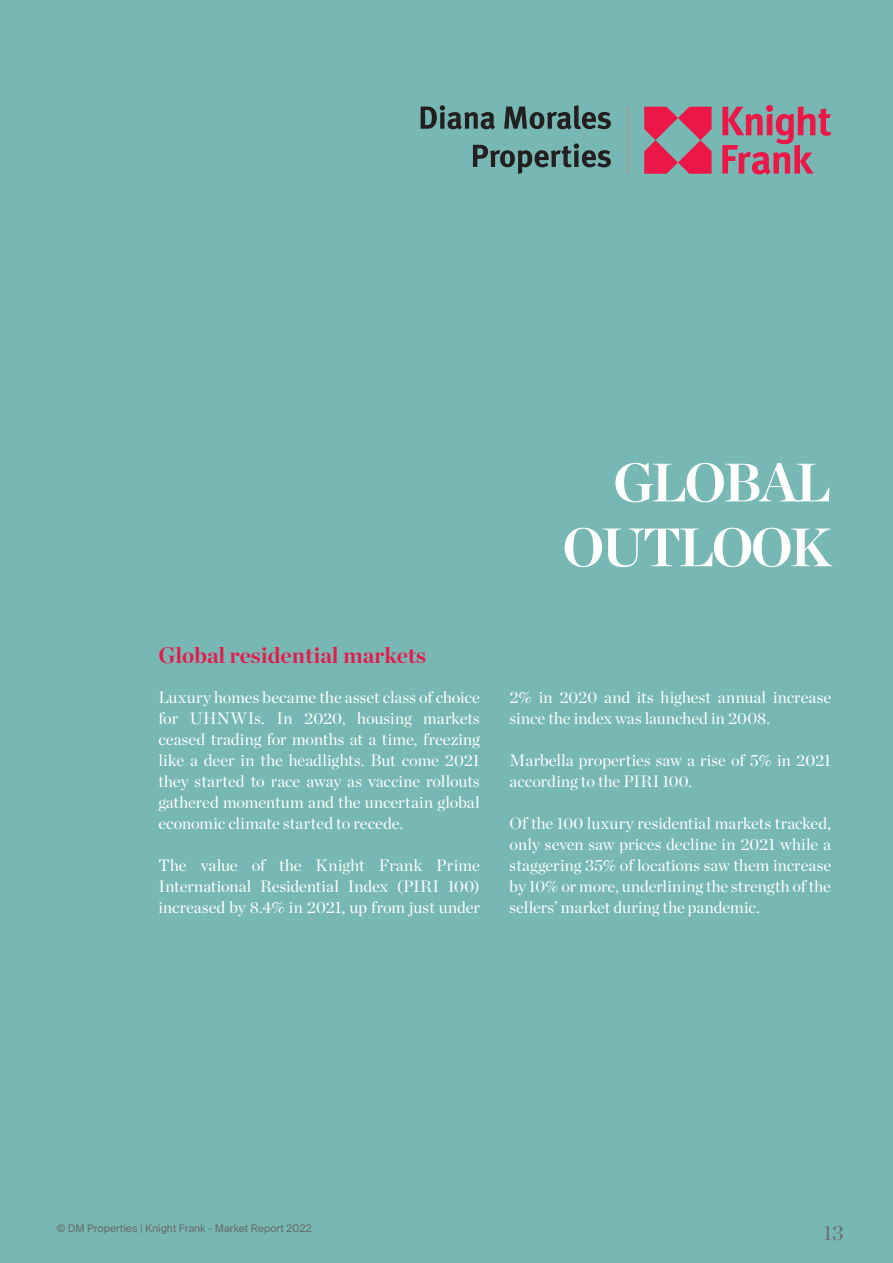
<style>
.page{position:relative;width:893px;height:1263px;background:#77b8b5}
.page>*{position:absolute;margin:0;border:0;box-sizing:border-box;transform-origin:0 0}
.t1{font:700 54px "Chronicle Display";letter-spacing:-.05em;color:#fff}
.t2{font:700 22.5px "Chronicle Display";color:#e51b4d}
.t3{font:21px "Chronicle Display";color:#6c6d70}
.t4{font:16.5px/21px "Chronicle Display";letter-spacing:.005em;color:#fff;text-align:justify}
.t5{font:10.5px "Suisse Intl";color:#696a69}
</style>
<div class="page">
<svg style="left:644px;top:107px;width:68px;height:67px"></svg>
<svg style="left:722px;top:106px;width:109px;height:69px"></svg>
<hr style="left:627px;top:106px;width:2px;height:67px;background:#a39d9b">
<svg style="left:421px;top:105px;width:74px;height:25px"></svg>
<svg style="left:504px;top:105px;width:107px;height:25px"></svg>
<svg style="left:473px;top:143px;width:138px;height:31px"></svg>
<p class="t1" style="left:613px;top:439px;width:219px">GLOBAL</p>
<p class="t1" style="left:562px;top:504px;width:270px">OUTLOOK</p>
<p class="t2" style="left:158px;top:637px;width:269px">Global residential markets</p>
<p class="t4" style="left:158px;top:686px;width:323px">Luxury homes became the asset class of choice for UHNWIs. In 2020, housing markets ceased trading for months at a time, freezing like a deer in the headlights. But come 2021 they started to race away as vaccine rollouts gathered momentum and the uncertain global economic climate started to recede.</p>
<p class="t4" style="left:158px;top:854px;width:323px">The value of the Knight Frank Prime International Residential Index (PIRI 100) increased by 8.4% in 2021, up from just under</p>
<p class="t4" style="left:510px;top:686px;width:323px">2% in 2020 and its highest annual increase since the index was launched in 2008.</p>
<p class="t4" style="left:510px;top:749px;width:323px">Marbella properties saw a rise of 5% in 2021 according to the PIRI 100.</p>
<p class="t4" style="left:510px;top:812px;width:323px">Of the 100 luxury residential markets tracked, only seven saw prices decline in 2021 while a staggering 35% of locations saw them increase by 10% or more, underlining the strength of the sellers’ market during the pandemic.</p>
<p class="t5" style="left:57px;top:1222px;width:257px">© DM Properties | Knight Frank - Market Report 2022</p>
<p class="t3" style="left:823px;top:1217px;width:22px">13</p>
</div>
